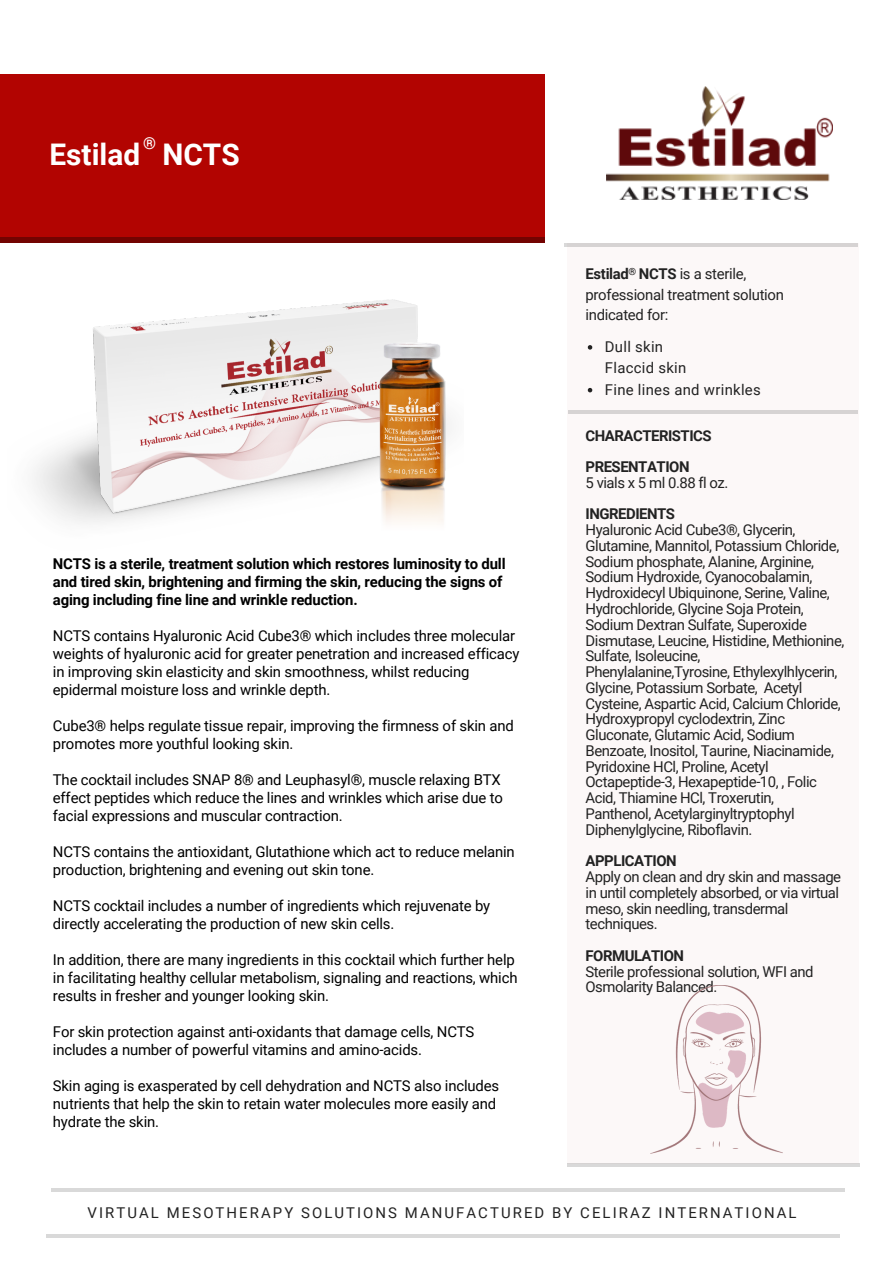
<style>
.page{position:relative;width:893px;height:1263px;background:#fff}
.page>*{position:absolute;margin:0;border:0;box-sizing:border-box;transform-origin:0 0}
.t1{font:700 29.85px "Roboto";color:#fff}
.t2{font:700 16.5px "Roboto";color:#fff}
.t3{font:14.85px/18px "Roboto";letter-spacing:-.01em;color:#000}
.t4{font:14.85px/15.8px "Roboto";letter-spacing:-.03em;color:#222}
.t5{font:700 14.85px/18px "Roboto";letter-spacing:-.01em;color:#000}
.t6{font:14.85px "Roboto";letter-spacing:.14em;color:#222}
.t7{font:700 14.85px/31.5px "Roboto";letter-spacing:-.03em;color:#222}
.t8{font:14.85px/21.5px "Roboto";letter-spacing:.02em;color:#222}
.t9{font:700 9.9px "Roboto";color:#222}
.s1{font-weight:700}
</style>
<div class="page">
<svg style="left:0;top:236px;width:545px;height:7px;background:#7c0301"></svg>
<div style="left:0;top:74px;width:545px;height:162px;background:#b20401"></div>
<hr style="left:51px;top:1188px;width:793px;height:3px;background:#000">
<hr style="left:46px;top:1234px;width:794px;height:3px;background:#000">
<div style="left:567px;top:243px;width:292px;height:920px;background:#fcf8f8"></div>
<svg style="left:588px;top:345px;width:4px;height:5px"></svg>
<svg style="left:588px;top:388px;width:4px;height:4px"></svg>
<img style="left:607px;top:87px;width:225px;height:112px">
<img style="left:34px;top:299px;width:416px;height:225px">
<hr style="left:564px;top:243px;width:294px;height:4px;background:#d6d3d3">
<hr style="left:568px;top:410px;width:290px;height:3px;background:#000">
<hr style="left:567px;top:1163px;width:292px;height:3px;background:#000">
<img style="left:651px;top:985px;width:132px;height:168px">
<p class="t2" style="left:143px;top:133px;width:14px">®</p>
<h1 class="t1" style="left:50px;top:138px;width:192px">Estilad NCTS</h1>
<p class="t5" style="left:53px;top:555px;width:454px">NCTS is a sterile, treatment solution which restores luminosity to dull and tired skin, brightening and firming the skin, reducing the signs of aging including fine line and wrinkle reduction.</p>
<p class="t3" style="left:53px;top:627px;width:468px">NCTS contains Hyaluronic Acid Cube3® which includes three molecular weights of hyaluronic acid for greater penetration and increased efficacy in improving skin elasticity and skin smoothness, whilst reducing epidermal moisture loss and wrinkle depth.</p>
<p class="t3" style="left:53px;top:717px;width:462px">Cube3® helps regulate tissue repair, improving the firmness of skin and promotes more youthful looking skin.</p>
<p class="t3" style="left:53px;top:771px;width:451px">The cocktail includes SNAP 8® and Leuphasyl®, muscle relaxing BTX effect peptides which reduce the lines and wrinkles which arise due to facial expressions and muscular contraction.</p>
<p class="t3" style="left:53px;top:843px;width:463px">NCTS contains the antioxidant, Glutathione which act to reduce melanin production, brightening and evening out skin tone.</p>
<p class="t3" style="left:53px;top:897px;width:439px">NCTS cocktail includes a number of ingredients which rejuvenate by directly accelerating the production of new skin cells.</p>
<p class="t3" style="left:53px;top:951px;width:466px">In addition, there are many ingredients in this cocktail which further help in facilitating healthy cellular metabolism, signaling and reactions, which results in fresher and younger looking skin.</p>
<p class="t3" style="left:53px;top:1023px;width:423px">For skin protection against anti-oxidants that damage cells, NCTS includes a number of powerful vitamins and amino-acids.</p>
<p class="t3" style="left:53px;top:1077px;width:448px">Skin aging is exasperated by cell dehydration and NCTS also includes nutrients that help the skin to retain water molecules more easily and hydrate the skin.</p>
<p class="t9" style="left:628px;top:266px;width:9px">®</p>
<p class="t4" style="left:585px;top:264px;width:200px;line-height:20.2px"><span class="s1">Estilad NCTS</span> is a sterile, professional treatment solution indicated for:</p>
<p class="t8" style="left:605px;top:336px;width:157px">Dull skin<br>Flaccid skin<br>Fine lines and wrinkles</p>
<p class="t7" style="left:585px;top:420px;width:128px">CHARACTERISTICS<br>PRESENTATION</p>
<p class="t4" style="left:585px;top:475px;width:144px">5 vials x 5 ml 0.88 fl oz.</p>
<p class="t7" style="left:585px;top:499px;width:91px">INGREDIENTS</p>
<p class="t4" style="left:585px;top:522px;width:260px">Hyaluronic Acid Cube3®, Glycerin, Glutamine, Mannitol, Potassium Chloride, Sodium phosphate, Alanine, Arginine, Sodium Hydroxide, Cyanocobalamin, Hydroxidecyl Ubiquinone, Serine, Valine, Hydrochloride, Glycine Soja Protein, Sodium Dextran Sulfate, Superoxide Dismutase, Leucine, Histidine, Methionine, Sulfate, Isoleucine, Phenylalanine,Tyrosine, Ethylexylhlycerin, Glycine, Potassium Sorbate, Acetyl Cysteine, Aspartic Acid, Calcium Chloride, Hydroxypropyl cyclodextrin, Zinc Gluconate, Glutamic Acid, Sodium Benzoate, Inositol, Taurine, Niacinamide, Pyridoxine HCl, Proline, Acetyl Octapeptide-3, Hexapeptide-10, , Folic Acid, Thiamine HCl, Troxerutin,<br>Panthenol, Acetylarginyltryptophyl Diphenylglycine, Riboflavin.</p>
<p class="t7" style="left:585px;top:845px;width:93px">APPLICATION</p>
<p class="t4" style="left:585px;top:869px;width:257px">Apply on clean and dry skin and massage in until completely absorbed, or via virtual meso, skin needling, transdermal techniques.</p>
<p class="t7" style="left:585px;top:940px;width:100px">FORMULATION</p>
<p class="t4" style="left:585px;top:964px;width:230px">Sterile professional solution, WFI and<br>Osmolarity Balanced.</p>
<p class="t6" style="left:88px;top:1205px;width:710px">VIRTUAL MESOTHERAPY SOLUTIONS MANUFACTURED BY CELIRAZ INTERNATIONAL</p>
</div>
